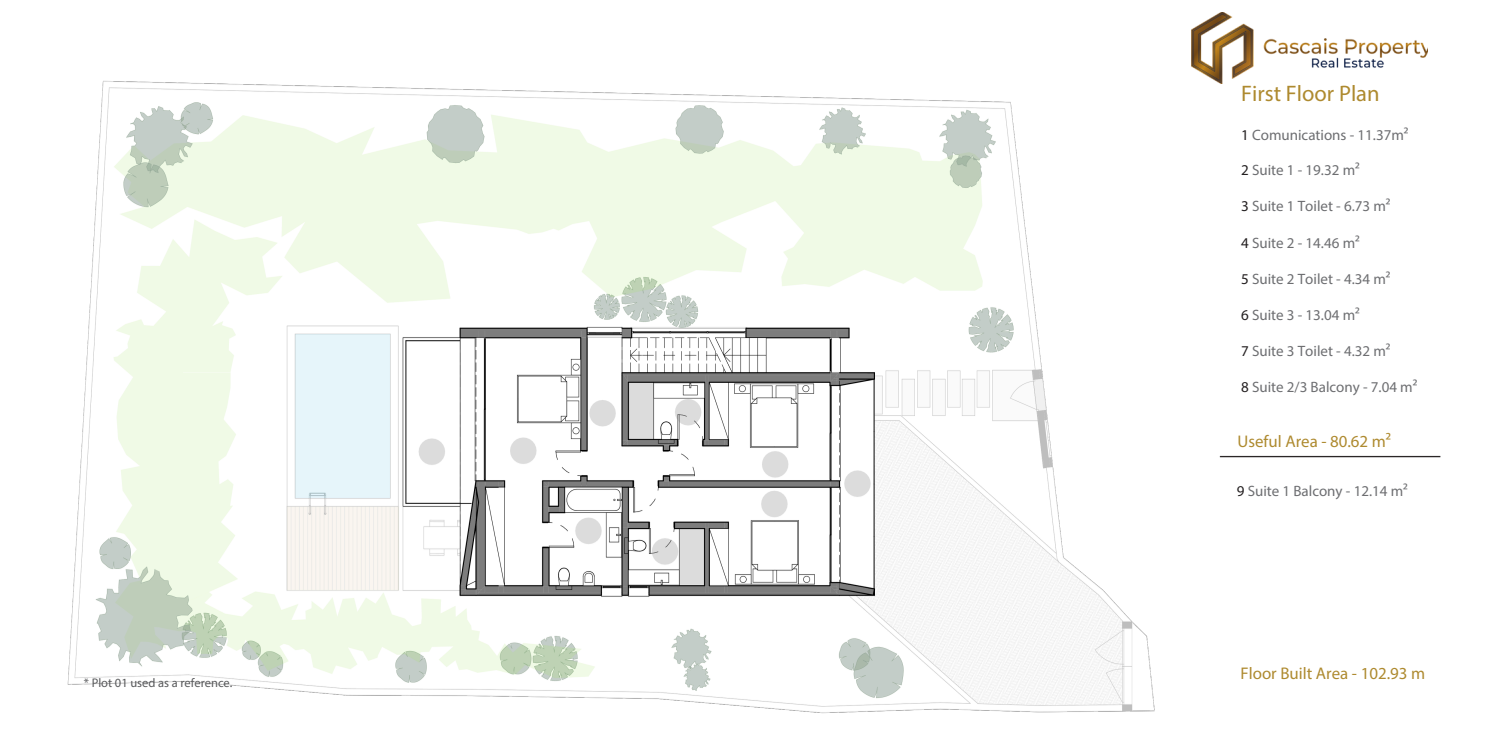
<style>
.page{position:relative;width:1489px;height:744px;background:#fff}
.page>*{position:absolute;margin:0;border:0;box-sizing:border-box;transform-origin:0 0}
.t1{font:22.5px "Myriad Pro";color:#ae8a2f}
.t2{font:16.88px "Myriad Pro";color:#ae8a2f}
.t3{font:15px "Myriad Pro";color:#6d6e71}
.t4{font:12.5px "Myriad Pro";color:#58595b}
.s1{color:#231f20}
</style>
<div class="page">
<img style="left:67px;top:29px;width:1374px;height:685px">
<img style="left:1192px;top:13px;width:235px;height:70px">
<h2 class="t4" style="left:84px;top:677px;width:150px">* Plot 01 used as a reference.</h2>
<h3 class="t1" style="left:1241px;top:84px;width:140px">First Floor Plan</h3>
<p class="t3" style="left:1241px;top:128px;width:169px"><span class="s1">1</span> Comunications - 11.37m²</p>
<p class="t3" style="left:1241px;top:164px;width:120px"><span class="s1">2</span> Suite 1 - 19.32 m²</p>
<h1 class="t3" style="left:1241px;top:200px;width:151px"><span class="s1">3</span> Suite 1 Toilet - 6.73 m²</h1>
<h3 class="t3" style="left:1241px;top:236px;width:120px"><span class="s1">4</span> Suite 2 - 14.46 m²</h3>
<h3 class="t3" style="left:1241px;top:272px;width:151px"><span class="s1">5</span> Suite 2 Toilet - 4.34 m²</h3>
<h3 class="t3" style="left:1241px;top:308px;width:120px"><span class="s1">6</span> Suite 3 - 13.04 m²</h3>
<h3 class="t3" style="left:1241px;top:344px;width:151px"><span class="s1">7</span> Suite 3 Toilet - 4.32 m²</h3>
<h3 class="t3" style="left:1241px;top:380px;width:178px"><span class="s1">8</span> Suite 2/3 Balcony - 7.04 m²</h3>
<h3 class="t2" style="left:1237px;top:434px;width:155px">Useful Area - 80.62 m²</h3>
<p class="t3" style="left:1237px;top:485px;width:173px"><span class="s1">9</span> Suite 1 Balcony - 12.14 m²</p>
<h3 class="t2" style="left:1240px;top:666px;width:186px">Floor Built Area - 102.93 m</h3>
</div>
